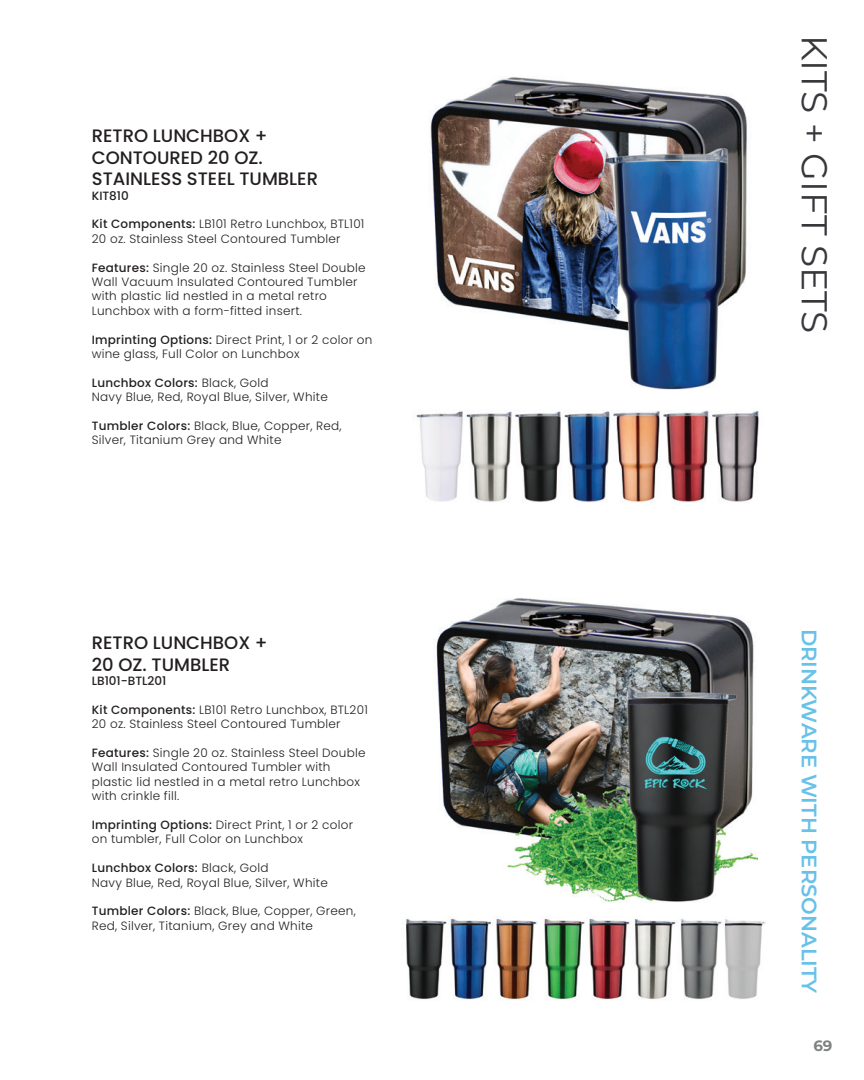
<style>
.page{position:relative;width:864px;height:1080px;background:#fff}
.page>*{position:absolute;margin:0;border:0;box-sizing:border-box;transform-origin:0 0}
.t1{font:36px "Montserrat";color:#38373b}
.t2{font:600 21px "Montserrat";color:#68c1e9}
.t3{font:500 18px/21.6px "Poppins";color:#231f20}
.t4{font:700 15px "Montserrat";color:#808182}
.t5{font:300 12px/14.4px "Poppins";letter-spacing:.02em;color:#231f20}
.t6{font:500 12px "Poppins";color:#231f20}
.s1{font-weight:500}
</style>
<div class="page">
<img style="left:430px;top:77px;width:317px;height:313px">
<img style="left:436px;top:598px;width:322px;height:304px">
<img style="left:406px;top:918px;width:360px;height:82px">
<img style="left:416px;top:410px;width:343px;height:92px">
<h3 class="t3" style="left:92px;top:125px;width:228px">RETRO LUNCHBOX +<br>CONTOURED 20 OZ.<br>STAINLESS STEEL TUMBLER</h3>
<p class="t6" style="left:92px;top:188px;width:39px">KIT810</p>
<p class="t5" style="left:92px;top:217px;width:274px"><span class="s1">Kit Components:</span> LB101 Retro Lunchbox, BTL101<br>20 oz. Stainless Steel Contoured Tumbler</p>
<p class="t5" style="left:92px;top:260px;width:275px"><span class="s1">Features:</span> Single 20 oz. Stainless Steel Double Wall Vacuum Insulated Contoured Tumbler with plastic lid nestled in a metal retro Lunchbox with a form-fitted insert.</p>
<p class="t5" style="left:92px;top:332px;width:282px"><span class="s1">Imprinting Options:</span> Direct Print, 1 or 2 color on wine glass, Full Color on Lunchbox</p>
<p class="t5" style="left:92px;top:375px;width:238px"><span class="s1">Lunchbox Colors:</span> Black, Gold<br>Navy Blue, Red, Royal Blue, Silver, White</p>
<p class="t5" style="left:92px;top:419px;width:251px"><span class="s1">Tumbler Colors:</span> Black, Blue, Copper, Red,<br>Silver, Titanium Grey and White</p>
<h3 class="t3" style="left:92px;top:632px;width:177px">RETRO LUNCHBOX +<br>20 OZ. TUMBLER</h3>
<p class="t6" style="left:92px;top:674px;width:76px">LB101-BTL201</p>
<p class="t5" style="left:92px;top:702px;width:278px"><span class="s1">Kit Components:</span> LB101 Retro Lunchbox, BTL201<br>20 oz. Stainless Steel Contoured Tumbler</p>
<p class="t5" style="left:92px;top:746px;width:275px"><span class="s1">Features:</span> Single 20 oz. Stainless Steel Double Wall Insulated Contoured Tumbler with plastic lid nestled in a metal retro Lunchbox with crinkle fill.</p>
<p class="t5" style="left:92px;top:818px;width:263px"><span class="s1">Imprinting Options:</span> Direct Print, 1 or 2 color on tumbler, Full Color on Lunchbox</p>
<p class="t5" style="left:92px;top:861px;width:238px"><span class="s1">Lunchbox Colors:</span> Black, Gold<br>Navy Blue, Red, Royal Blue, Silver, White</p>
<p class="t5" style="left:92px;top:904px;width:266px"><span class="s1">Tumbler Colors:</span> Black, Blue, Copper, Green,<br>Red, Silver, Titanium, Grey and White</p>
<h1 class="t1" style="left:839px;top:34px;width:300px;rotate:90deg">KITS + GIFT SETS</h1>
<h2 class="t2" style="left:824px;top:628px;width:366px;rotate:90deg">DRINKWARE WITH PERSONALITY</h2>
<p class="t4" style="left:813px;top:1035px;width:21px">69</p>
</div>
